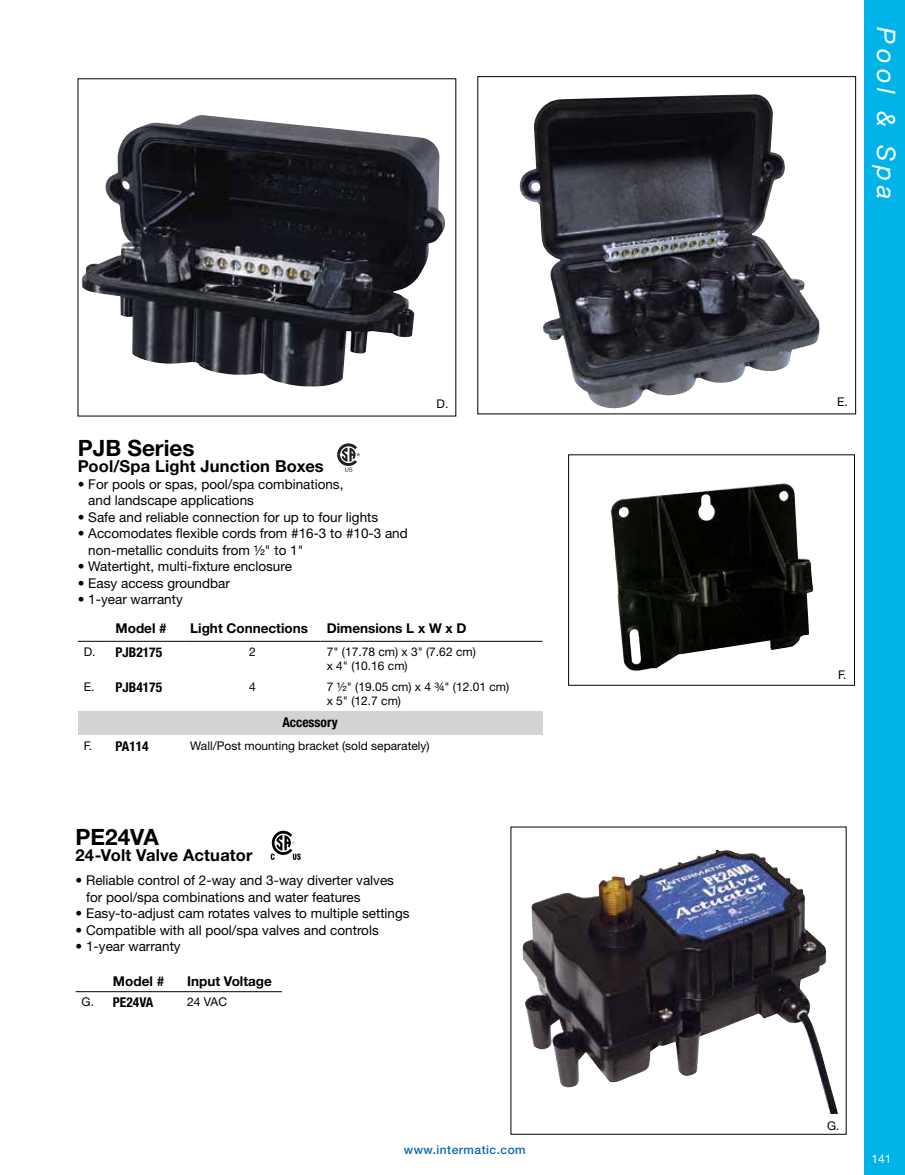
<style>
.page{position:relative;width:905px;height:1175px;background:#fff}
.page>*{position:absolute;margin:0;border:0;box-sizing:border-box;transform-origin:0 0}
.t1{font:italic 25.5px "Helvetica Neue LT Std";letter-spacing:.2em;color:#fff}
.t2{font:700 22.5px "Helvetica Neue LT Std";color:#000}
.t3{font:700 16.5px "Helvetica Neue LT Std";letter-spacing:.005em;color:#000}
.t4{font:13.5px/16.5px "Helvetica Neue LT Std";color:#000}
.t5{font:700 13.5px "Helvetica Neue LT Std";color:#000}
.t6{font:700 condensed 13.5px "Helvetica Neue LT Std";color:#000}
.t7{font:12px/14.4px "Helvetica Neue LT Std";color:#000}
.t8{font:500 12px "Helvetica Neue LT Std";letter-spacing:.04em;color:#0569b3}
.t9{font:12px "Helvetica Neue LT Std";color:#fff}
.s1{font-weight:400;font-stretch:normal;font-size:12px}
</style>
<div class="page">
<div style="left:864px;top:0;width:40px;height:1174px;background:#00b4ea"></div>
<img style="left:522px;top:850px;width:316px;height:263px">
<img style="left:520px;top:96px;width:299px;height:312px">
<img style="left:82px;top:115px;width:363px;height:271px">
<div style="left:78px;top:711px;width:464px;height:24px;background:#d1d3d4"></div>
<hr style="left:78px;top:641px;width:31px;height:1px;background:#000">
<hr style="left:109px;top:641px;width:75px;height:1px;background:#000">
<hr style="left:184px;top:641px;width:137px;height:1px;background:#000">
<hr style="left:321px;top:641px;width:221px;height:1px;background:#000">
<hr style="left:76px;top:991px;width:31px;height:1px;background:#000">
<hr style="left:107px;top:991px;width:74px;height:1px;background:#000">
<hr style="left:181px;top:991px;width:101px;height:1px;background:#000">
<svg style="left:337px;top:443px;width:23px;height:29px"></svg>
<img style="left:610px;top:483px;width:203px;height:188px">
<svg style="left:271px;top:830px;width:30px;height:30px"></svg>
<h2 class="t2" style="left:78px;top:433px;width:118px">PJB Series</h2>
<p class="t3" style="left:78px;top:456px;width:247px">Pool/Spa Light Junction Boxes</p>
<p class="t4" style="left:88px;top:475px;width:257px;text-indent:-11px">• For pools or spas, pool/spa combinations, and landscape applications</p>
<p class="t4" style="left:78px;top:508px;width:302px">• Safe and reliable connection for up to four lights</p>
<p class="t4" style="left:88px;top:525px;width:321px;text-indent:-11px">• Accomodates flexible cords from #16-3 to #10-3 and non-metallic conduits from ½" to 1"</p>
<p class="t4" style="left:78px;top:558px;width:216px">• Watertight, multi-fixture enclosure</p>
<p class="t4" style="left:78px;top:574px;width:154px">• Easy access groundbar</p>
<p class="t4" style="left:78px;top:591px;width:106px">• 1-year warranty</p>
<p class="t7" style="left:436px;top:397px;width:13px">D.</p>
<p class="t5" style="left:115px;top:620px;width:53px">Model #</p>
<p class="t5" style="left:190px;top:620px;width:119px">Light Connections</p>
<p class="t5" style="left:327px;top:620px;width:141px">Dimensions L x W x D</p>
<p class="t6" style="left:84px;top:644px;width:80px"><span class="s1">D.</span> PJB2175</p>
<p class="t7" style="left:249px;top:644px;width:8px">2</p>
<p class="t7" style="left:327px;top:644px;width:150px">7" (17.78 cm) x 3" (7.62 cm) x 4" (10.16 cm)</p>
<p class="t6" style="left:84px;top:679px;width:80px"><span class="s1">E.</span> PJB4175</p>
<p class="t7" style="left:249px;top:679px;width:8px">4</p>
<p class="t7" style="left:327px;top:679px;width:184px">7 ½" (19.05 cm) x 4 ¾" (12.01 cm) x 5" (12.7 cm)</p>
<p class="t6" style="left:282px;top:714px;width:57px">Accessory</p>
<p class="t6" style="left:84px;top:737px;width:66px"><span class="s1">F.</span> PA114</p>
<p class="t7" style="left:190px;top:738px;width:241px">Wall/Post mounting bracket (sold separately)</p>
<h2 class="t2" style="left:76px;top:822px;width:85px">PE24VA</h2>
<p class="t3" style="left:76px;top:845px;width:178px">24-Volt Valve Actuator</p>
<p class="t4" style="left:86px;top:871px;width:309px;text-indent:-11px">• Reliable control of 2-way and 3-way diverter valves for pool/spa combinations and water features</p>
<p class="t4" style="left:76px;top:904px;width:335px">• Easy-to-adjust cam rotates valves to multiple settings</p>
<p class="t4" style="left:76px;top:921px;width:305px">• Compatible with all pool/spa valves and controls</p>
<p class="t4" style="left:76px;top:937px;width:106px">• 1-year warranty</p>
<p class="t5" style="left:113px;top:972px;width:53px">Model #</p>
<p class="t5" style="left:187px;top:972px;width:86px">Input Voltage</p>
<p class="t6" style="left:82px;top:994px;width:73px"><span class="s1">G.</span> PE24VA</p>
<p class="t7" style="left:187px;top:994px;width:41px">24 VAC</p>
<p class="t8" style="left:404px;top:1142px;width:123px">www.intermatic.com</p>
<h1 class="t1" style="left:901px;top:27px;width:174px;rotate:90deg">Pool &amp; Spa</h1>
<p class="t7" style="left:837px;top:394px;width:12px">E.</p>
<p class="t7" style="left:838px;top:667px;width:10px">F.</p>
<p class="t7" style="left:827px;top:1118px;width:14px">G.</p>
<p class="t9" style="left:871px;top:1151px;width:22px">141</p>
</div>
